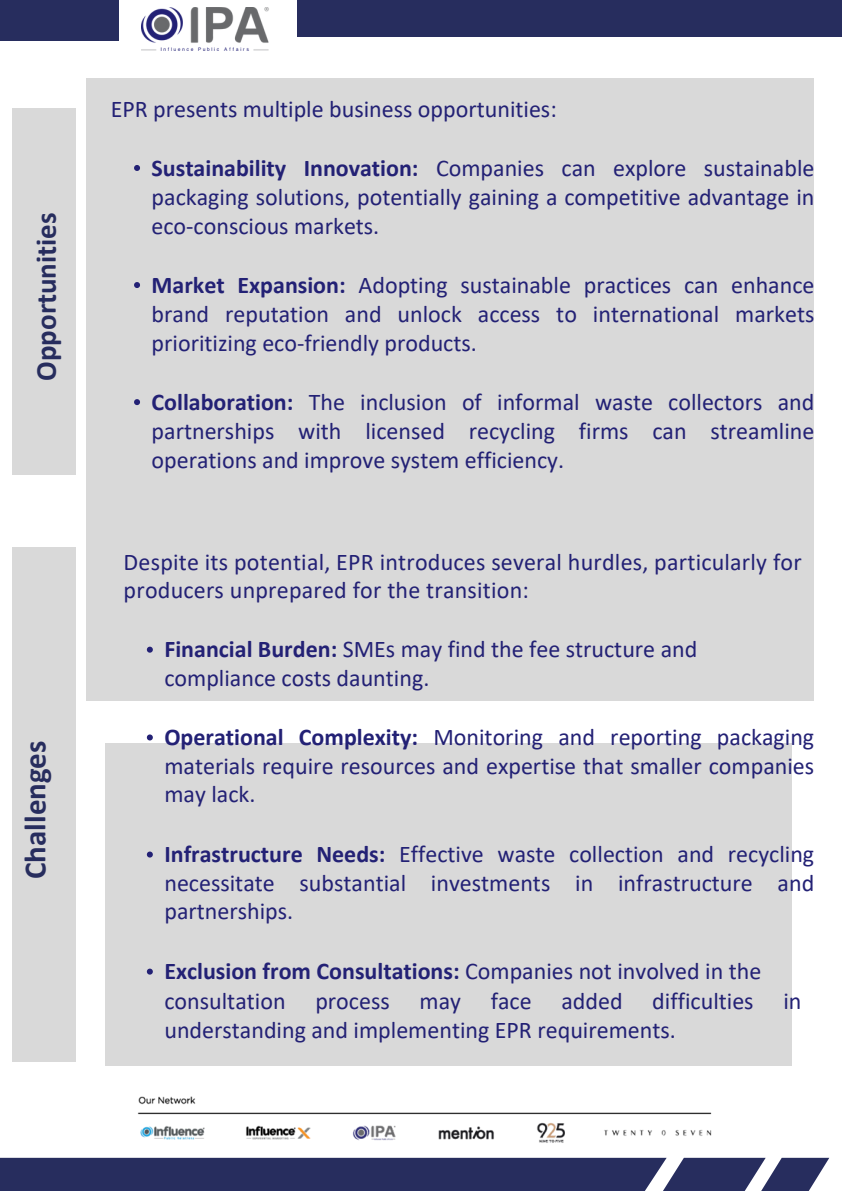
<style>
.page{position:relative;width:842px;height:1191px;background:#fff}
.page>*{position:absolute;margin:0;border:0;box-sizing:border-box;transform-origin:0 0}
.t1{font:700 31px "Calibri";color:#272d5e}
.t2{font:700 29px "Calibri";color:#272d5e}
.t3{font:24px/29.2px "Calibri";color:#232175;text-align:justify}
.t4{font:700 24px "Calibri";color:#232175}
.s1{font-weight:700}
.s2{font-weight:400}
</style>
<div class="page">
<svg style="left:0;top:1157px;width:829px;height:33px;background:#4b5078"></svg>
<img style="left:141px;top:8px;width:128px;height:43px">
<div style="left:0;top:0;width:119px;height:41px;background:#272d5e"></div>
<div style="left:87px;top:78px;width:726px;height:622px;background:#d9d9d9"></div>
<svg style="left:134px;top:165px;width:6px;height:6px"></svg>
<svg style="left:134px;top:282px;width:6px;height:6px"></svg>
<svg style="left:134px;top:399px;width:6px;height:6px"></svg>
<div style="left:298px;top:0;width:544px;height:37px;background:#272d5e"></div>
<img style="left:87px;top:1096px;width:668px;height:94px">
<div style="left:13px;top:109px;width:63px;height:365px;background:#d9d9d9"></div>
<div style="left:13px;top:548px;width:63px;height:513px;background:#d9d9d9"></div>
<svg style="left:147px;top:646px;width:6px;height:6px"></svg>
<div style="left:105px;top:743px;width:686px;height:321px;background:#d9d9d9"></div>
<svg style="left:147px;top:734px;width:6px;height:6px"></svg>
<svg style="left:147px;top:851px;width:6px;height:6px"></svg>
<svg style="left:147px;top:968px;width:6px;height:6px"></svg>
<p class="t2" style="left:34px;top:381px;width:170px;rotate:-90deg">Opportunities</p>
<p class="t1" style="left:22px;top:879px;width:140px;rotate:-90deg">Challenges</p>
<p class="t3" style="left:111px;top:96px;width:447px">EPR presents multiple business opportunities:</p>
<h1 class="t3" style="left:152px;top:155px;width:664px"><span class="s1">Sustainability Innovation:</span> Companies can explore sustainable packaging solutions, potentially gaining a competitive advantage in eco-conscious markets.</h1>
<h1 class="t3" style="left:152px;top:272px;width:664px"><span class="s1">Market Expansion:</span> Adopting sustainable practices can enhance brand reputation and unlock access to international markets prioritizing eco-friendly products.</h1>
<p class="t3" style="left:152px;top:389px;width:664px"><span class="s1">Collaboration:</span> The inclusion of informal waste collectors and partnerships with licensed recycling firms can streamline operations and improve system efficiency.</p>
<p class="t3" style="left:124px;top:549px;width:680px;line-height:28.5px">Despite its potential, EPR introduces several hurdles, particularly for producers unprepared for the transition:</p>
<p class="t3" style="left:164px;top:637px;width:534px;line-height:28.5px"><span class="s1">Financial Burden:</span> SMEs may find the fee structure and compliance costs daunting.</p>
<p class="t3" style="left:164px;top:724px;width:651px;line-height:28.5px"><span class="s1">Operational Complexity:</span> Monitoring and reporting packaging materials require resources and expertise that smaller companies may lack.</p>
<p class="t3" style="left:164px;top:841px;width:651px;line-height:28.5px"><span class="s1">Infrastructure Needs:</span> Effective waste collection and recycling necessitate substantial investments in infrastructure and partnerships.</p>
<p class="t4" style="left:164px;top:961px;width:598px">Exclusion from Consultations: <span class="s2">Companies not involved in the</span></p>
<p class="t3" style="left:164px;top:987px;width:123px">consultation</p>
<p class="t3" style="left:315px;top:987px;width:76px">process</p>
<p class="t3" style="left:419px;top:987px;width:43px">may</p>
<p class="t3" style="left:491px;top:987px;width:42px">face</p>
<p class="t3" style="left:561px;top:987px;width:63px">added</p>
<p class="t3" style="left:652px;top:987px;width:103px">difficulties</p>
<p class="t3" style="left:783px;top:987px;width:20px">in</p>
<p class="t3" style="left:164px;top:1017px;width:513px">understanding and implementing EPR requirements.</p>
</div>
